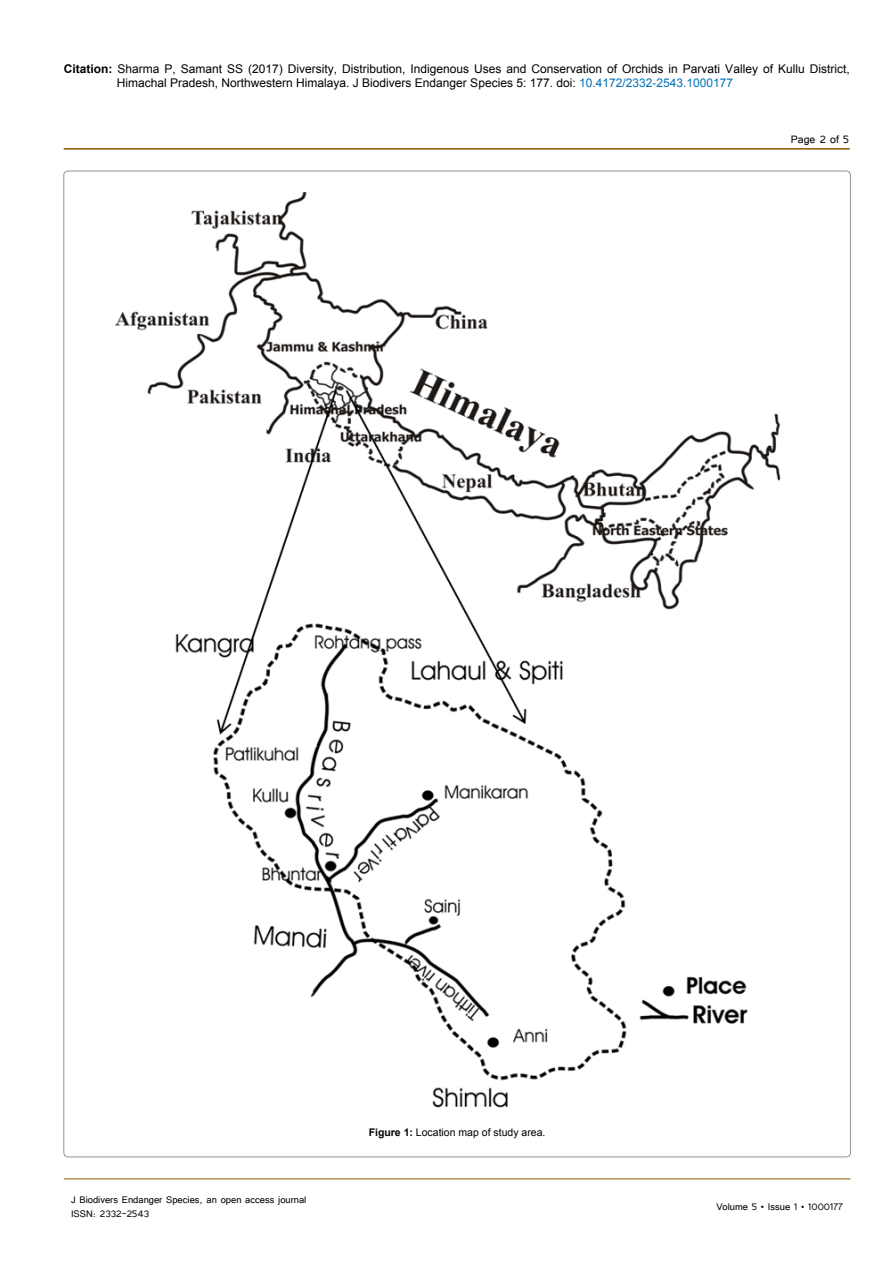
<style>
.page{position:relative;width:893px;height:1263px;background:#fff}
.page>*{position:absolute;margin:0;border:0;box-sizing:border-box;transform-origin:0 0}
.t1{font:13.5px "Tunga";color:#000}
.t2{font:12px/14.4px "Arial";color:#000}
.t3{font:12px/14.4px "Tunga";color:#000}
.t4{font:10.5px "Arial";color:#000}
.s1{font-weight:700}
.s2{color:#0072bc}
</style>
<div class="page">
<hr style="left:64px;top:148px;width:786px;height:2px;background:#905501">
<hr style="left:64px;top:1179px;width:786px;height:1px;background:#905501">
<img style="left:115px;top:192px;width:666px;height:916px">
<p class="t2" style="left:117px;top:61px;width:734px;text-indent:-53px"><span class="s1">Citation:</span> Sharma P, Samant SS (2017) Diversity, Distribution, Indigenous Uses and Conservation of Orchids in Parvati Valley of Kullu District,<br>Himachal Pradesh, Northwestern Himalaya. J Biodivers Endanger Species 5: 177. doi: <span class="s2">10.4172/2332-2543.1000177</span></p>
<p class="t1" style="left:791px;top:131px;width:60px">Page 2 of 5</p>
<p class="t4" style="left:369px;top:1126px;width:178px"><span class="s1">Figure 1:</span> Location map of study area.</p>
<p class="t3" style="left:71px;top:1191px;width:237px">J Biodivers Endanger Species, an open access journal<br>ISSN: 2332-2543</p>
<p class="t3" style="left:716px;top:1199px;width:128px">Volume 5 • Issue 1 • 1000177</p>
</div>
